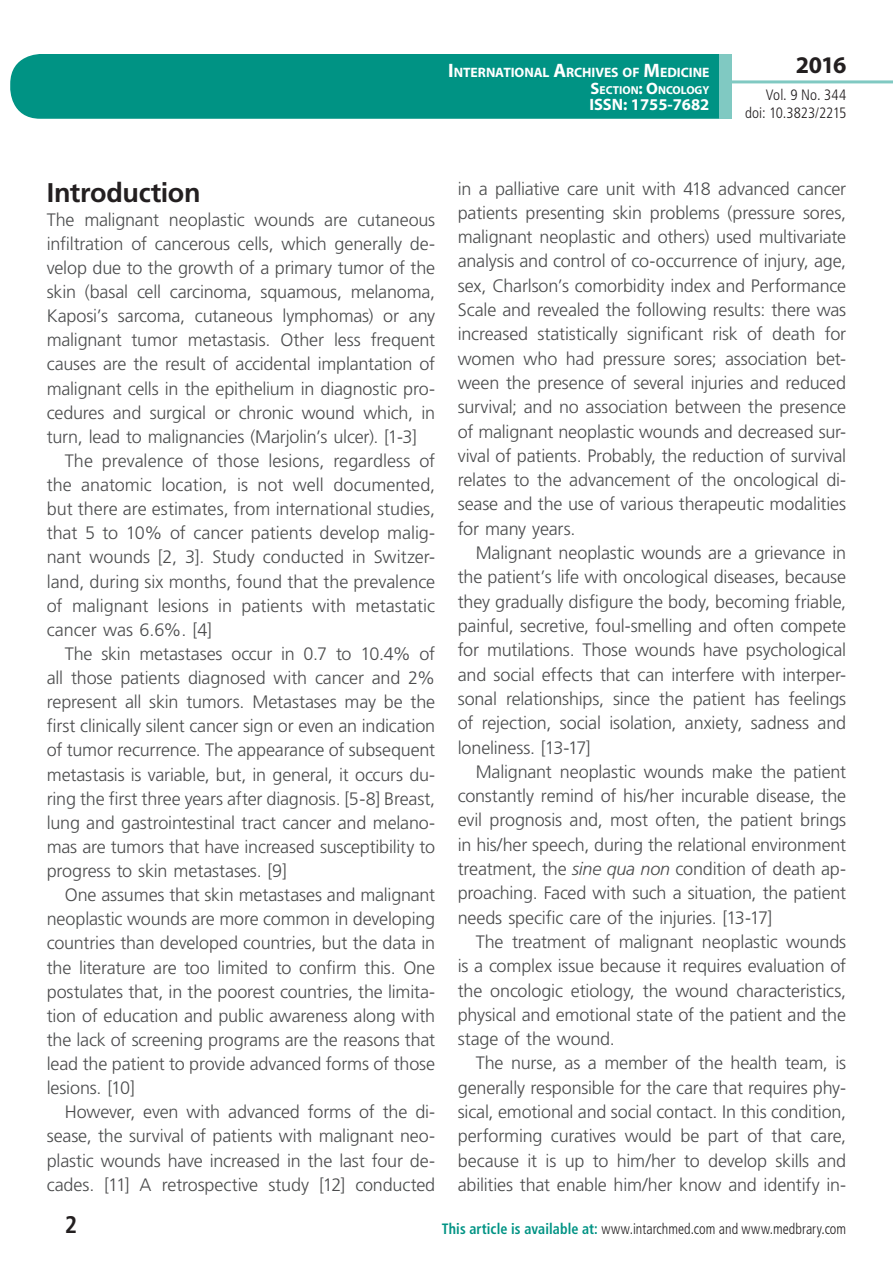
<style>
.page{position:relative;width:893px;height:1263px;background:#fff}
.page>*{position:absolute;margin:0;border:0;box-sizing:border-box;transform-origin:0 0}
.t1{font:700 27px "Frutiger LT Std";letter-spacing:-.015em;color:#231f20}
.t2{font:700 24px "Myriad Pro";color:#231f20}
.t3{font:700 condensed 24px "Frutiger LT Std";color:#231f20}
.t4{font:300 18px/24.3px "Frutiger LT Std";letter-spacing:-.01em;color:#4b4c4d;text-align:justify}
.t5{font:700 16.5px "Myriad Pro";color:#fff}
.t6{font:300 condensed 15px "Frutiger LT Std";letter-spacing:.005em;color:#231f20;scale:.94 1}
.t7{font:300 condensed 15px/18px "Frutiger LT Std";letter-spacing:.005em;color:#231f20;text-align:right}
.t8{font:700 13.65px "Myriad Pro";letter-spacing:-.005em;color:#fff}
.t9{font:700 11.55px "Myriad Pro";color:#fff}
.s1{font-size:19.5px}
.s2{font-size:16.5px}
.s3{font-style:italic}
.s4{font-weight:700;color:#009384}
</style>
<div class="page">
<div style="left:10px;top:54px;width:775px;height:65px;background:#009384;border-radius:30px"></div>
<div style="left:732px;top:0;width:161px;height:157px;background:#fff"></div>
<hr style="left:730px;top:80px;width:163px;height:3px;background:#80c9c2">
<div style="left:719px;top:54px;width:13px;height:65px;background:#80c9c2"></div>
<p class="t8" style="left:448px;top:64px;width:263px"><span class="s1">I</span>NTERNATIONAL <span class="s1">A</span>RCHIVES OF <span class="s1">M</span>EDICINE</p>
<p class="t9" style="left:591px;top:82px;width:120px"><span class="s2">S</span>ECTION<span class="s2">: O</span>NCOLOGY</p>
<p class="t5" style="left:589px;top:94px;width:122px">ISSN: 1755-7682</p>
<h2 class="t2" style="left:796px;top:49px;width:52px">2016</h2>
<p class="t7" style="left:745px;top:86px;width:103px">Vol. 9 No. 344 doi: 10.3823/2215</p>
<h1 class="t1" style="left:47px;top:176px;width:155px">Introduction</h1>
<p class="t4" style="left:47px;top:208px;width:390px">The malignant neoplastic wounds are cutaneous infiltration of cancerous cells, which generally de&shy;velop due to the growth of a primary tumor of the skin (basal cell carcinoma, squamous, melanoma, Kaposi’s sarcoma, cutaneous lymphomas) or any malignant tumor metastasis. Other less frequent causes are the result of accidental implantation of malignant cells in the epithelium in diagnostic pro&shy;cedures and surgical or chronic wound which, in turn, lead to malignancies (Marjolin’s ulcer). [1-3]</p>
<p class="t4" style="left:47px;top:449px;width:390px;text-indent:18px">The prevalence of those lesions, regardless of the anatomic location, is not well documented, but there are estimates, from international studies, that 5 to 10% of cancer patients develop malig&shy;nant wounds [2, 3]. Study conducted in Switzer&shy;land, during six months, found that the prevalence of malignant lesions in patients with metastatic cancer was 6.6%. [4]</p>
<p class="t4" style="left:47px;top:642px;width:390px;text-indent:18px">The skin metastases occur in 0.7 to 10.4% of all those patients diagnosed with cancer and 2% represent all skin tumors. Metastases may be the first clinically silent cancer sign or even an indication of tumor recurrence. The appearance of subsequent metastasis is variable, but, in general, it occurs du&shy;ring the first three years after diagnosis. [5-8] Breast, lung and gastrointestinal tract cancer and melano&shy;mas are tumors that have increased susceptibility to progress to skin metastases. [9]</p>
<p class="t4" style="left:47px;top:883px;width:390px;text-indent:18px">One assumes that skin metastases and malignant neoplastic wounds are more common in developing countries than developed countries, but the data in the literature are too limited to confirm this. One postulates that, in the poorest countries, the limita&shy;tion of education and public awareness along with the lack of screening programs are the reasons that lead the patient to provide advanced forms of those lesions. [10]</p>
<p class="t4" style="left:47px;top:1100px;width:390px;text-indent:18px">However, even with advanced forms of the di&shy;sease, the survival of patients with malignant neo&shy;plastic wounds have increased in the last four de&shy;cades. [11] A retrospective study [12] conducted</p>
<p class="t4" style="left:458px;top:176px;width:390px">in a palliative care unit with 418 advanced cancer patients presenting skin problems (pressure sores, malignant neoplastic and others) used multivariate analysis and control of co-occurrence of injury, age, sex, Charlson’s comorbidity index and Performance Scale and revealed the following results: there was increased statistically significant risk of death for women who had pressure sores; association bet&shy;ween the presence of several injuries and reduced survival; and no association between the presence of malignant neoplastic wounds and decreased sur&shy;vival of patients. Probably, the reduction of survival relates to the advancement of the oncological di&shy;sease and the use of various therapeutic modalities for many years.</p>
<p class="t4" style="left:458px;top:541px;width:390px;text-indent:18px">Malignant neoplastic wounds are a grievance in the patient’s life with oncological diseases, because they gradually disfigure the body, becoming friable, painful, secretive, foul-smelling and often compete for mutilations. Those wounds have psychological and social effects that can interfere with interper&shy;sonal relationships, since the patient has feelings of rejection, social isolation, anxiety, sadness and loneliness. [13-17]</p>
<p class="t4" style="left:458px;top:760px;width:390px;text-indent:18px">Malignant neoplastic wounds make the patient constantly remind of his/her incurable disease, the evil prognosis and, most often, the patient brings in his/her speech, during the relational environment treatment, the <span class="s3">sine qua non</span> condition of death ap&shy;proaching. Faced with such a situation, the patient needs specific care of the injuries. [13-17]</p>
<p class="t4" style="left:458px;top:930px;width:390px;text-indent:18px">The treatment of malignant neoplastic wounds is a complex issue because it requires evaluation of the oncologic etiology, the wound characteristics, physical and emotional state of the patient and the stage of the wound.</p>
<p class="t4" style="left:458px;top:1051px;width:390px;text-indent:18px">The nurse, as a member of the health team, is generally responsible for the care that requires phy&shy;sical, emotional and social contact. In this condition, performing curatives would be part of that care, because it is up to him/her to develop skills and abilities that enable him/her know and identify in-</p>
<h2 class="t3" style="left:65px;top:1210px;width:14px">2</h2>
<p class="t6" style="left:442px;top:1220px;width:432px"><span class="s4">This article is available at:</span> www.intarchmed.com and www.medbrary.com</p>
</div>
